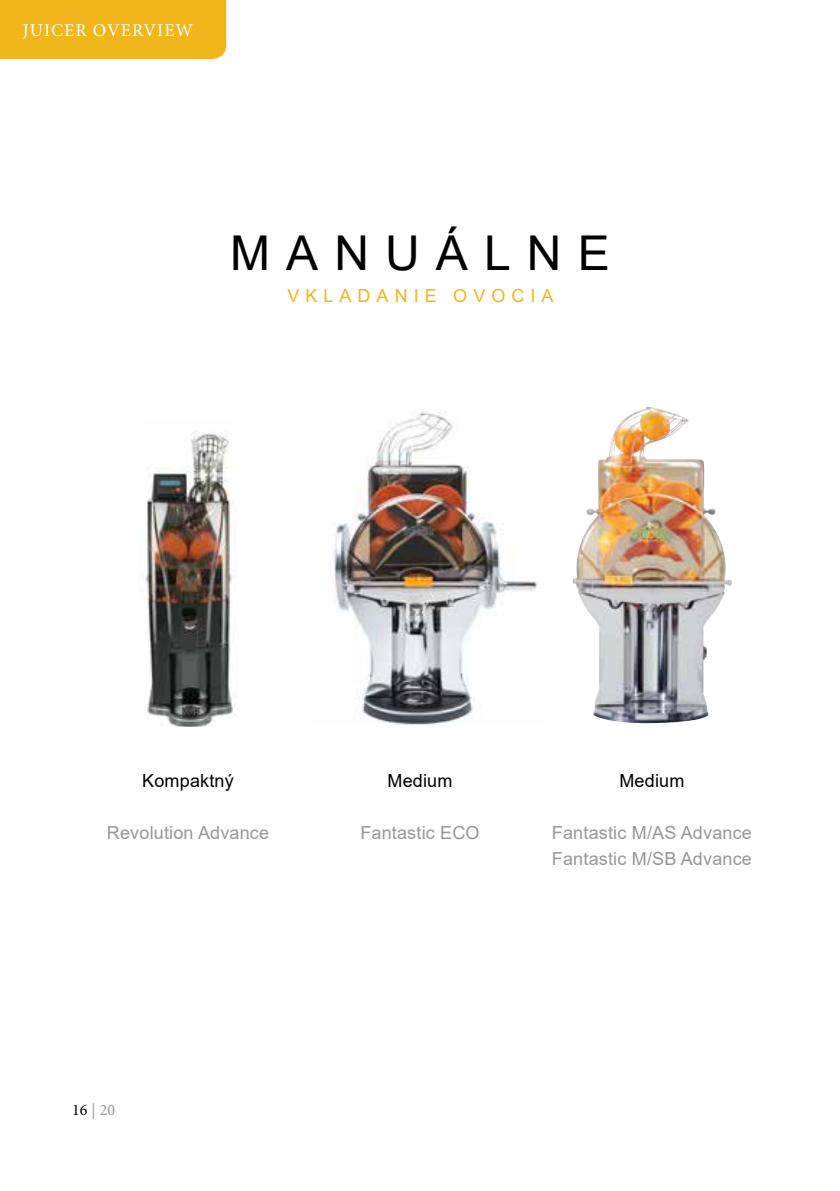
<style>
.page{position:relative;width:840px;height:1191px;background:#fff}
.page>*{position:absolute;margin:0;border:0;box-sizing:border-box;transform-origin:0 0}
.t1{font:48px "Arial";color:#000}
.t2{font:18px/26px "Arial";letter-spacing:.01em;color:#999696}
.t3{font:18px "Arial";letter-spacing:.01em;color:#010000}
.t4{font:18px "Arial";color:#f1b61c}
.t5{font:18px "Minion Pro";color:#fff}
.t6{font:16px "Minion Pro";color:#939598}
.s1{color:#000}
</style>
<div class="page">
<img style="left:572px;top:406px;width:160px;height:318px">
<div style="left:0;top:0;width:226px;height:59px;background:#f1b61c"></div>
<img style="left:333px;top:411px;width:205px;height:313px">
<img style="left:138px;top:431px;width:96px;height:295px">
<p class="t5" style="left:23px;top:18px;width:20px">JUICER</p>
<p class="t5" style="left:93px;top:18px;width:28px">OVERVIEW</p>
<h1 class="t1" style="left:230px;top:220px;width:45px">man</h1>
<h1 class="t1" style="left:385px;top:220px;width:219px">uál Ne</h1>
<p class="t4" style="left:287px;top:284px;width:18px">vkladanie</p>
<p class="t4" style="left:453px;top:284px;width:18px">ovocia</p>
<p class="t3" style="left:142px;top:768px;width:93px">Kompaktný</p>
<p class="t2" style="left:107px;top:819px;width:164px">Revolution Advance</p>
<p class="t3" style="left:387px;top:768px;width:66px">Medium</p>
<p class="t2" style="left:360px;top:819px;width:121px">Fantastic ECO</p>
<p class="t3" style="left:619px;top:768px;width:66px">Medium</p>
<p class="t2" style="left:551px;top:819px;width:201px">Fantastic M/AS Advance<br>Fantastic M/SB Advance</p>
<p class="t6" style="left:72px;top:1098px;width:45px"><span class="s1">16</span> | 20</p>
</div>
